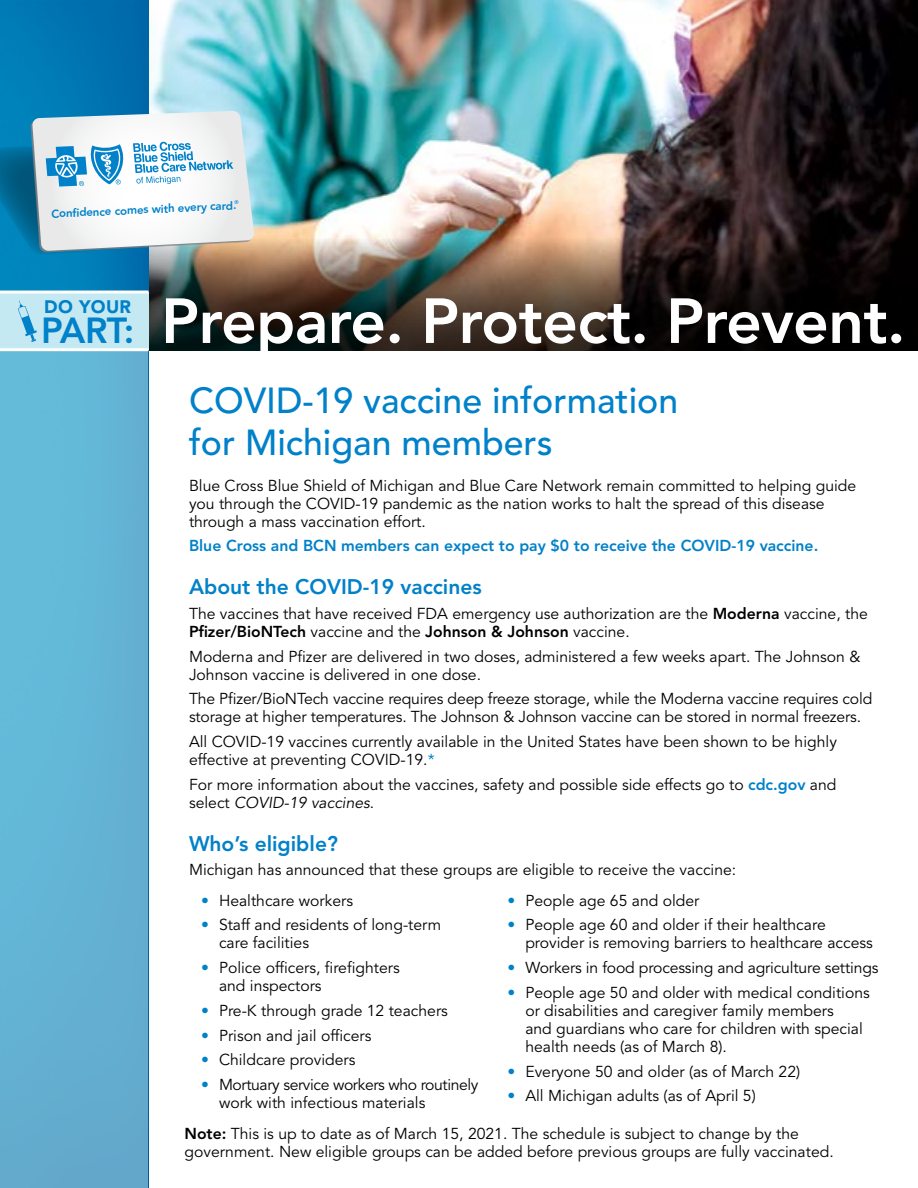
<style>
.page{position:relative;width:918px;height:1188px;background:#fff}
.page>*{position:absolute;margin:0;border:0;box-sizing:border-box;transform-origin:0 0}
.t1{font:800 63px "Avenir LT Std";letter-spacing:-.01em;color:#fff}
.t2{font:500 36px/42px "Avenir LT Std";color:#0081c9}
.t3{font:800 36px "Avenir LT Std";color:#0081c9}
.t4{font:800 21px "Avenir LT Std";color:#0081c9}
.t5{font:900 18px "Avenir LT Std";letter-spacing:.02em;color:#0081c9}
.t6{font:15.75px/18px "Avenir LT Std";color:#000}
.t7{font:800 15.75px "Avenir LT Std";color:#0081c9}
.t8{font:15.75px/18px "Avenir LT Std";letter-spacing:-.025em;color:#000}
.t9{font:800 11.4px "Avenir LT Std";color:#0081c9}
.s1{font-weight:800}
.s2{color:#0081c9}
.s3{font-weight:800;color:#0081c9}
.s4{font-style:italic}
</style>
<div class="page">
<img style="left:148px;top:0;width:770px;height:238px">
<img style="left:148px;top:238px;width:770px;height:113px">
<img style="left:0;top:0;width:148px;height:291px">
<div style="left:0;top:351px;width:148px;height:837px;background:#63b4d5"></div>
<svg style="left:0;top:111px;width:254px;height:145px"></svg>
<div style="left:0;top:292px;width:148px;height:57px;background:#c5e9f2"></div>
<hr style="left:0;top:291px;width:148px;height:3px;background:#fff">
<hr style="left:0;top:348px;width:148px;height:3px;background:#fff">
<svg style="left:18px;top:300px;width:19px;height:42px"></svg>
<p class="t9" style="left:51px;top:208px;width:189px;rotate:-3deg">Confi dence comes with every card.<sup>®</sup></p>
<p class="t5" style="left:44px;top:295px;width:88px">DO YOUR</p>
<h2 class="t3" style="left:41px;top:309px;width:95px">PART:</h2>
<h1 class="t1" style="left:161px;top:284px;width:746px">Prepare. Protect. Prevent.</h1>
<h2 class="t2" style="left:189px;top:380px;width:491px">COVID-19 vaccine information for Michigan members</h2>
<p class="t6" style="left:189px;top:477px;width:669px">Blue Cross Blue Shield of Michigan and Blue Care Network remain committed to helping guide you through the COVID-19 pandemic as the nation works to halt the spread of this disease through a mass vaccination effort.</p>
<p class="t7" style="left:189px;top:537px;width:631px">Blue Cross and BCN members can expect to pay $0 to receive the COVID-19 vaccine.</p>
<h3 class="t4" style="left:189px;top:574px;width:294px">About the COVID-19 vaccines</h3>
<p class="t6" style="left:189px;top:605px;width:680px">The vaccines that have received FDA emergency use authorization are the <span class="s1">Moderna</span> vaccine, the<br><span class="s1">Pfizer/BioNTech</span> vaccine and the <span class="s1">Johnson &amp; Johnson</span> vaccine.</p>
<p class="t6" style="left:189px;top:648px;width:673px">Moderna and Pfizer are delivered in two doses, administered a few weeks apart. The Johnson &amp;<br>Johnson vaccine is delivered in one dose.</p>
<p class="t6" style="left:189px;top:690px;width:685px">The Pfizer/BioNTech vaccine requires deep freeze storage, while the Moderna vaccine requires cold storage at higher temperatures. The Johnson &amp; Johnson vaccine can be stored in normal freezers.</p>
<p class="t6" style="left:189px;top:733px;width:649px">All COVID-19 vaccines currently available in the United States have been shown to be highly effective at preventing COVID-19.<span class="s2">*</span></p>
<p class="t6" style="left:189px;top:776px;width:649px">For more information about the vaccines, safety and possible side effects go to <span class="s3">cdc.gov</span> and select <span class="s4">COVID-19 vaccines</span>.</p>
<h3 class="t4" style="left:189px;top:831px;width:150px">Who’s eligible?</h3>
<p class="t6" style="left:189px;top:861px;width:549px">Michigan has announced that these groups are eligible to receive the vaccine:</p>
<p class="t6" style="left:201px;top:892px;width:154px"><span class="s3">•</span> Healthcare workers</p>
<p class="t6" style="left:219px;top:916px;width:224px;text-indent:-18px"><span class="s3">•</span> Staff and residents of long-term care facilities</p>
<p class="t6" style="left:219px;top:959px;width:182px;text-indent:-18px"><span class="s3">•</span> Police officers, firefighters and inspectors</p>
<p class="t6" style="left:201px;top:1002px;width:248px"><span class="s3">•</span> Pre-K through grade 12 teachers</p>
<p class="t6" style="left:201px;top:1027px;width:172px"><span class="s3">•</span> Prison and jail officers</p>
<p class="t6" style="left:201px;top:1051px;width:156px"><span class="s3">•</span> Childcare providers</p>
<p class="t8" style="left:219px;top:1076px;width:261px;text-indent:-18px"><span class="s3">•</span> Mortuary service workers who routinely work with infectious materials</p>
<p class="t6" style="left:507px;top:892px;width:194px"><span class="s3">•</span> People age 65 and older</p>
<p class="t6" style="left:525px;top:916px;width:349px;text-indent:-18px"><span class="s3">•</span> People age 60 and older if their healthcare provider is removing barriers to healthcare access</p>
<p class="t6" style="left:507px;top:959px;width:373px"><span class="s3">•</span> Workers in food processing and agriculture settings</p>
<p class="t6" style="left:525px;top:984px;width:346px;text-indent:-18px"><span class="s3">•</span> People age 50 and older with medical conditions or disabilities and caregiver family members<br>and guardians who care for children with special health needs (as of March 8).</p>
<p class="t6" style="left:507px;top:1063px;width:294px"><span class="s3">•</span> Everyone 50 and older (as of March 22)</p>
<p class="t6" style="left:507px;top:1087px;width:250px"><span class="s3">•</span> All Michigan adults (as of April 5)</p>
<p class="t6" style="left:184px;top:1125px;width:651px"><span class="s1">Note:</span> This is up to date as of March 15, 2021. The schedule is subject to change by the government. New eligible groups can be added before previous groups are fully vaccinated.</p>
</div>
